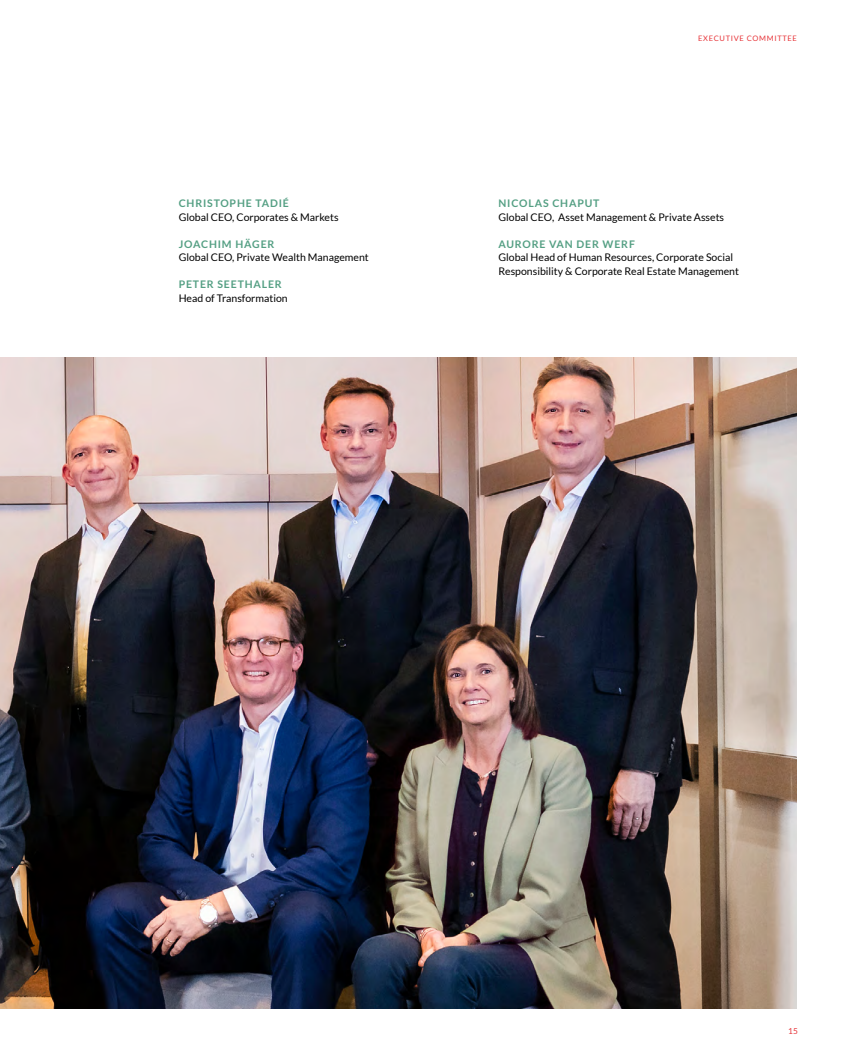
<style>
.page{position:relative;width:851px;height:1063px;background:#fff}
.page>*{position:absolute;margin:0;border:0;box-sizing:border-box;transform-origin:0 0}
.t1{font:10.5px/13.5px "Lato";color:#000}
.t2{font:700 10.5px "Lato";letter-spacing:.08em;color:#549f83}
.t3{font:8.25px "Lato";color:#e73439}
.t4{font:7.5px "Lato";letter-spacing:.09em;color:#e73439}
</style>
<div class="page">
<img style="left:0;top:357px;width:796px;height:652px">
<p class="t2" style="left:179px;top:197px;width:112px">CHRISTOPHE TADIÉ</p>
<p class="t1" style="left:179px;top:210px;width:161px">Global CEO, Corporates &amp; Markets</p>
<p class="t2" style="left:179px;top:238px;width:97px">JOACHIM HÄGER</p>
<p class="t1" style="left:179px;top:251px;width:191px">Global CEO, Private Wealth Management</p>
<p class="t2" style="left:179px;top:278px;width:105px">PETER SEETHALER</p>
<p class="t1" style="left:179px;top:291px;width:110px">Head of Transformation</p>
<p class="t4" style="left:698px;top:34px;width:100px">EXECUTIVE COMMITTEE</p>
<p class="t2" style="left:498px;top:197px;width:102px">NICOLAS CHAPUT</p>
<p class="t1" style="left:498px;top:210px;width:227px">Global CEO, Asset Management &amp; Private Assets</p>
<p class="t2" style="left:498px;top:238px;width:138px">AURORE VAN DER WERF</p>
<p class="t1" style="left:498px;top:251px;width:242px">Global Head of Human Resources, Corporate Social<br>Responsibility &amp; Corporate Real Estate Management</p>
<p class="t3" style="left:788px;top:1026px;width:11px">15</p>
</div>
